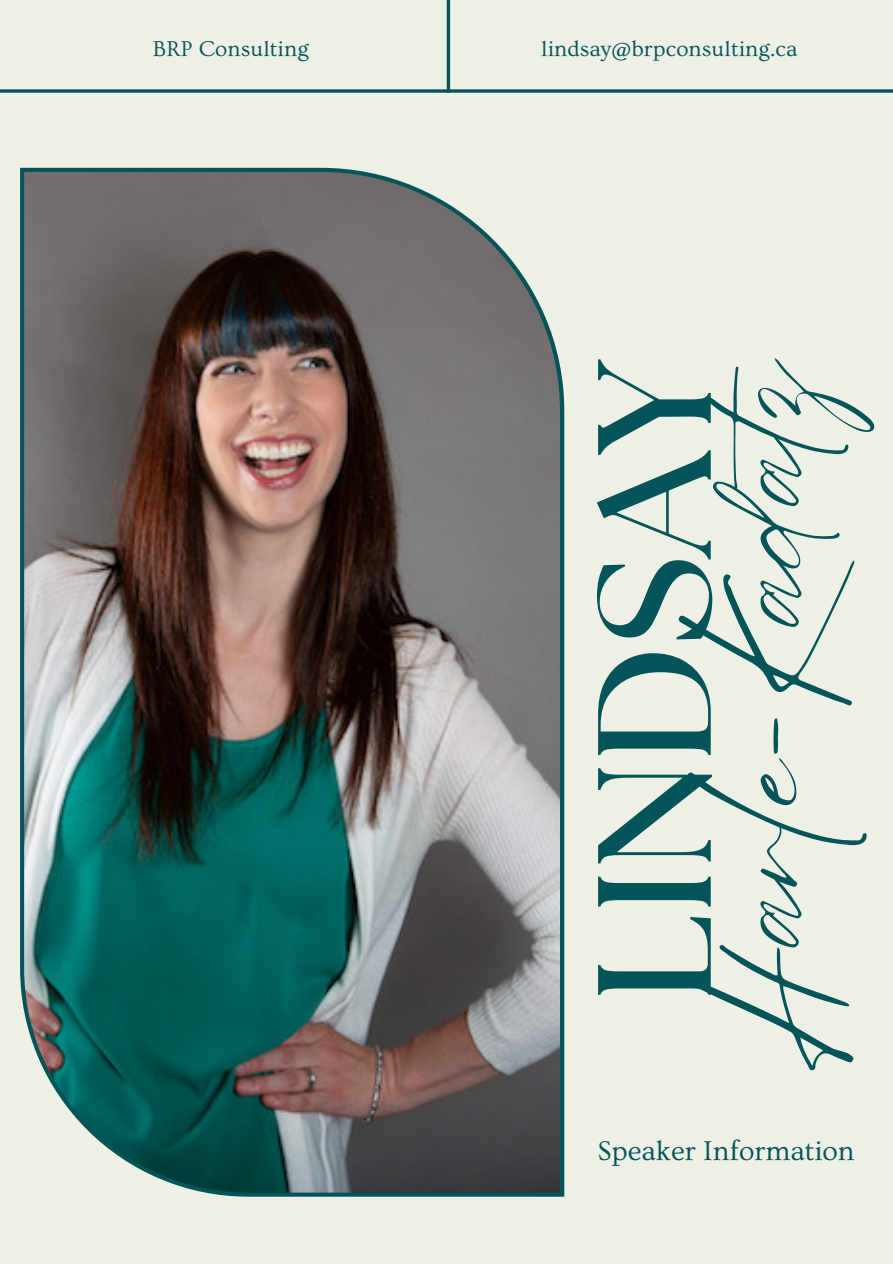
<style>
.page{position:relative;width:893px;height:1264px;background:#fff}
.page>*{position:absolute;margin:0;border:0;box-sizing:border-box;transform-origin:0 0}
.t1{font:700 160.8px "The Seasons";color:#035559}
.t2{font:127.05px "Eyesome Script";color:#035559}
.t3{font:28.5px "Ovo";color:#035559}
.t4{font:22.5px "Ovo";letter-spacing:.005em;color:#035559}
</style>
<div class="page">
<div style="left:0;top:0;width:892px;height:1263px;background:#eeefe5"></div>
<img style="left:20px;top:168px;width:544px;height:1028px">
<svg style="left:446px;top:0;width:4px;height:89px"></svg>
<svg style="left:0;top:89px;width:892px;height:4px;background:#266c6e"></svg>
<p class="t4" style="left:153px;top:37px;width:157px">BRP Consulting</p>
<p class="t4" style="left:541px;top:37px;width:258px">lindsay@brpconsulting.ca</p>
<p class="t2" style="left:680px;top:1077px;width:760px;rotate:-90deg">Harle-Kadatz</p>
<p class="t1" style="left:582px;top:1002px;width:646px;rotate:-90deg">LINDSAY</p>
<p class="t3" style="left:597px;top:1135px;width:258px">Speaker Information</p>
</div>
